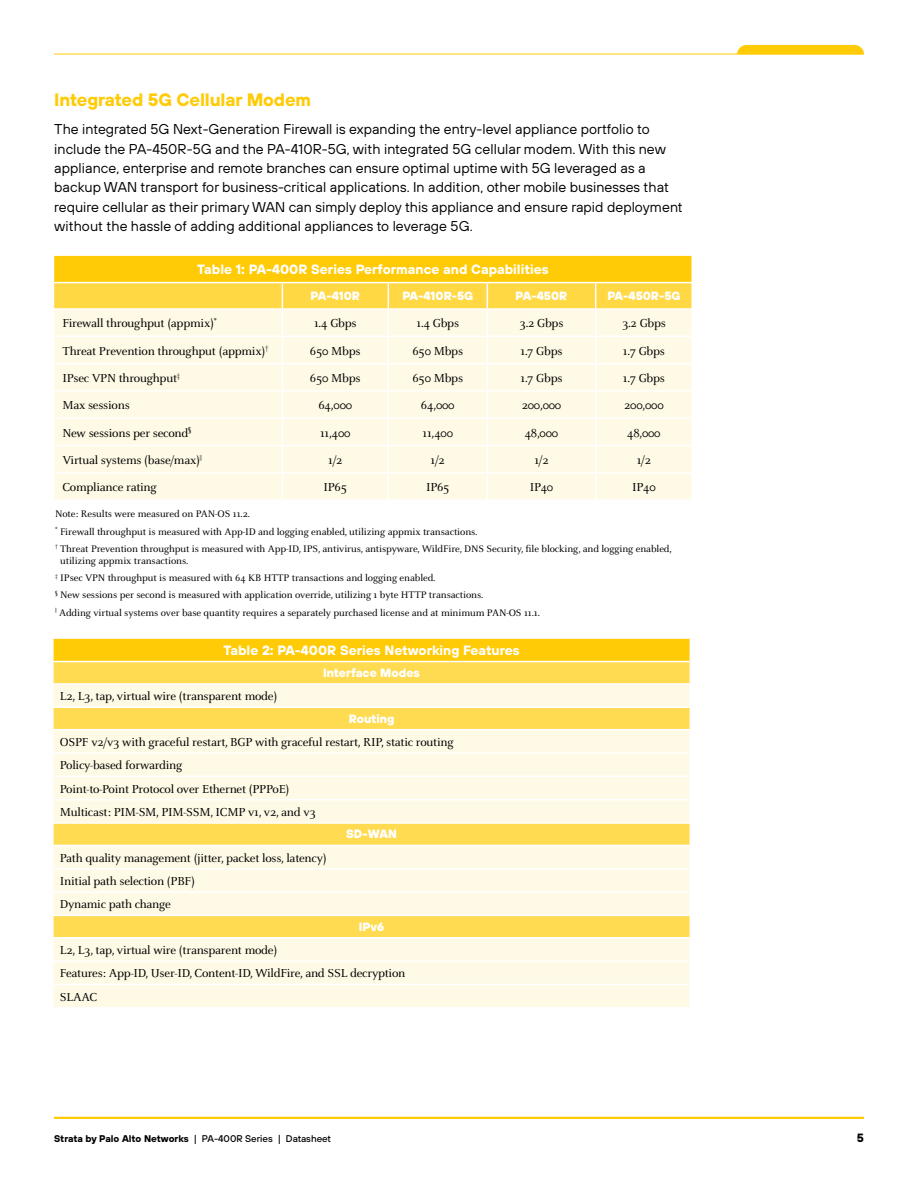
<style>
.page{position:relative;width:918px;height:1188px;background:#fff}
.page>*{position:absolute;margin:0;border:0;box-sizing:border-box;transform-origin:0 0}
.t1{font:700 18px "TT Hoves";letter-spacing:-.01em;color:#ffcb06}
.t2{font:14.25px/19.5px "TT Hoves";letter-spacing:.005em;color:#000}
.t3{font:700 13.5px "TT Hoves";color:#fff}
.t4{font:12.75px/23.2px "Celeste Pro";letter-spacing:-.02em;color:#000}
.t5{font:800 12px "TT Hoves";color:#fff}
.t6{font:700 12px "TT Hoves";color:#000}
.t7{font:10.5px/17.1px "Celeste Pro";letter-spacing:-.01em;color:#000}
.t8{font:700 9.75px "TT Hoves";color:#000}
.s1{font-weight:500}
</style>
<div class="page">
<hr style="left:54px;top:1117px;width:810px;height:2px;background:#ffcb06">
<svg style="left:737px;top:45px;width:127px;height:9px"></svg>
<hr style="left:54px;top:54px;width:810px;height:1px;background:#ffcb06">
<svg style="left:53px;top:256px;width:640px;height:243px;background:#fff1bf"></svg>
<div style="left:53px;top:638px;width:637px;height:24px;background:#ffcb06"></div>
<div style="left:54px;top:662px;width:636px;height:21px;background:#ffdb51"></div>
<svg style="left:54px;top:685px;width:636px;height:322px;background:#fff3c7"></svg>
<hr style="left:52px;top:637px;width:639px;height:2px;background:#fff">
<hr style="left:52px;top:639px;width:2px;height:22px;background:#fff">
<hr style="left:52px;top:661px;width:639px;height:1px;background:#fff">
<hr style="left:52px;top:729px;width:639px;height:1px;background:#fff">
<hr style="left:52px;top:752px;width:639px;height:2px;background:#fff">
<hr style="left:52px;top:799px;width:639px;height:1px;background:#fff">
<hr style="left:52px;top:822px;width:639px;height:2px;background:#fff">
<hr style="left:52px;top:868px;width:639px;height:1px;background:#fff">
<hr style="left:52px;top:891px;width:639px;height:2px;background:#fff">
<hr style="left:52px;top:960px;width:639px;height:2px;background:#fff">
<hr style="left:52px;top:984px;width:639px;height:1px;background:#fff">
<hr style="left:52px;top:707px;width:639px;height:1px;background:#fff">
<hr style="left:52px;top:845px;width:639px;height:1px;background:#fff">
<hr style="left:52px;top:915px;width:639px;height:1px;background:#fff">
<hr style="left:52px;top:937px;width:639px;height:2px;background:#fff">
<hr style="left:52px;top:776px;width:639px;height:1px;background:#fff">
<h1 class="t1" style="left:54px;top:87px;width:258px">Integrated 5G Cellular Modem</h1>
<p class="t2" style="left:54px;top:119px;width:630px">The integrated 5G Next-Generation Firewall is expanding the entry-level appliance portfolio to include the PA-450R-5G and the PA-410R-5G, with integrated 5G cellular modem. With this new appliance, enterprise and remote branches can ensure optimal uptime with 5G leveraged as a backup WAN transport for business-critical applications. In addition, other mobile businesses that require cellular as their primary WAN can simply deploy this appliance and ensure rapid deployment without the hassle of adding additional appliances to leverage 5G.</p>
<p class="t3" style="left:197px;top:260px;width:353px">Table 1: PA-400R Series Performance and Capabilities</p>
<p class="t5" style="left:311px;top:288px;width:51px">PA-410R</p>
<p class="t5" style="left:402px;top:288px;width:72px">PA-410R-5G</p>
<p class="t5" style="left:516px;top:288px;width:53px">PA-450R</p>
<p class="t5" style="left:607px;top:288px;width:75px">PA-450R-5G</p>
<p class="t4" style="left:62px;top:311px;width:156px">Firewall throughput (appmix)<sup>*</sup></p>
<p class="t4" style="left:314px;top:311px;width:44px">1.4 Gbps</p>
<p class="t4" style="left:417px;top:311px;width:44px">1.4 Gbps</p>
<p class="t4" style="left:520px;top:311px;width:45px">3.2 Gbps</p>
<p class="t4" style="left:622px;top:311px;width:45px">3.2 Gbps</p>
<p class="t4" style="left:62px;top:339px;width:208px">Threat Prevention throughput (appmix)<sup>†</sup></p>
<p class="t4" style="left:310px;top:339px;width:52px">650 Mbps</p>
<p class="t4" style="left:412px;top:339px;width:52px">650 Mbps</p>
<p class="t4" style="left:520px;top:339px;width:44px">1.7 Gbps</p>
<p class="t4" style="left:623px;top:339px;width:44px">1.7 Gbps</p>
<p class="t4" style="left:62px;top:366px;width:119px">IPsec VPN throughput<sup>‡</sup></p>
<p class="t4" style="left:310px;top:366px;width:52px">650 Mbps</p>
<p class="t4" style="left:412px;top:366px;width:52px">650 Mbps</p>
<p class="t4" style="left:520px;top:366px;width:44px">1.7 Gbps</p>
<p class="t4" style="left:623px;top:366px;width:44px">1.7 Gbps</p>
<p class="t4" style="left:62px;top:393px;width:69px">Max sessions</p>
<p class="t4" style="left:318px;top:393px;width:35px">64,000</p>
<p class="t4" style="left:421px;top:393px;width:35px">64,000</p>
<p class="t4" style="left:522px;top:393px;width:41px">200,000</p>
<p class="t4" style="left:624px;top:393px;width:41px">200,000</p>
<p class="t4" style="left:62px;top:421px;width:130px">New sessions per second<sup>§</sup></p>
<p class="t4" style="left:320px;top:421px;width:32px">11,400</p>
<p class="t4" style="left:423px;top:421px;width:32px">11,400</p>
<p class="t4" style="left:525px;top:421px;width:35px">48,000</p>
<p class="t4" style="left:627px;top:421px;width:35px">48,000</p>
<p class="t4" style="left:62px;top:448px;width:141px">Virtual systems (base/max)<sup>||</sup></p>
<p class="t4" style="left:328px;top:448px;width:16px">1/2</p>
<p class="t4" style="left:431px;top:448px;width:16px">1/2</p>
<p class="t4" style="left:534px;top:448px;width:16px">1/2</p>
<p class="t4" style="left:637px;top:448px;width:16px">1/2</p>
<p class="t4" style="left:62px;top:475px;width:96px">Compliance rating</p>
<p class="t4" style="left:324px;top:475px;width:25px">IP65</p>
<p class="t4" style="left:426px;top:475px;width:25px">IP65</p>
<p class="t4" style="left:530px;top:475px;width:25px">IP40</p>
<p class="t4" style="left:632px;top:475px;width:25px">IP40</p>
<p class="t7" style="left:55px;top:505px;width:618px">Note: Results were measured on PAN-OS 11.2.<br><sup>*</sup> Firewall throughput is measured with App-ID and logging enabled, utilizing appmix transactions.<br><sup>†</sup> Threat Prevention throughput is measured with App-ID, IPS, antivirus, antispyware, WildFire, DNS Security, file blocking, and logging enabled,</p>
<p class="t7" style="left:55px;top:552px;width:486px;text-indent:5px">utilizing appmix transactions.<br><sup>‡</sup> IPsec VPN throughput is measured with 64 KB HTTP transactions and logging enabled.<br><sup>§</sup> New sessions per second is measured with application override, utilizing 1 byte HTTP transactions.<br><sup>||</sup> Adding virtual systems over base quantity requires a separately purchased license and at minimum PAN-OS 11.1.</p>
<p class="t3" style="left:223px;top:641px;width:298px">Table 2: PA-400R Series Networking Features</p>
<p class="t5" style="left:323px;top:665px;width:98px">Interface Modes</p>
<p class="t4" style="left:60px;top:684px;width:219px">L2, L3, tap, virtual wire (transparent mode)</p>
<p class="t5" style="left:349px;top:710px;width:47px">Routing</p>
<p class="t4" style="left:60px;top:730px;width:395px">OSPF v2/v3 with graceful restart, BGP with graceful restart, RIP, static routing Policy-based forwarding<br>Point-to-Point Protocol over Ethernet (PPPoE)<br>Multicast: PIM-SM, PIM-SSM, ICMP v1, v2, and v3</p>
<p class="t5" style="left:346px;top:826px;width:52px">SD-WAN</p>
<p class="t4" style="left:60px;top:846px;width:268px">Path quality management (jitter, packet loss, latency)<br>Initial path selection (PBF)<br>Dynamic path change</p>
<p class="t5" style="left:359px;top:918px;width:27px">IPv6</p>
<p class="t4" style="left:60px;top:938px;width:347px">L2, L3, tap, virtual wire (transparent mode)<br>Features: App-ID, User-ID, Content-ID, WildFire, and SSL decryption<br>SLAAC</p>
<p class="t8" style="left:54px;top:1132px;width:278px">Strata by Palo Alto Networks <span class="s1">| PA-400R Series | Datasheet</span></p>
<p class="t6" style="left:857px;top:1130px;width:9px">5</p>
</div>
